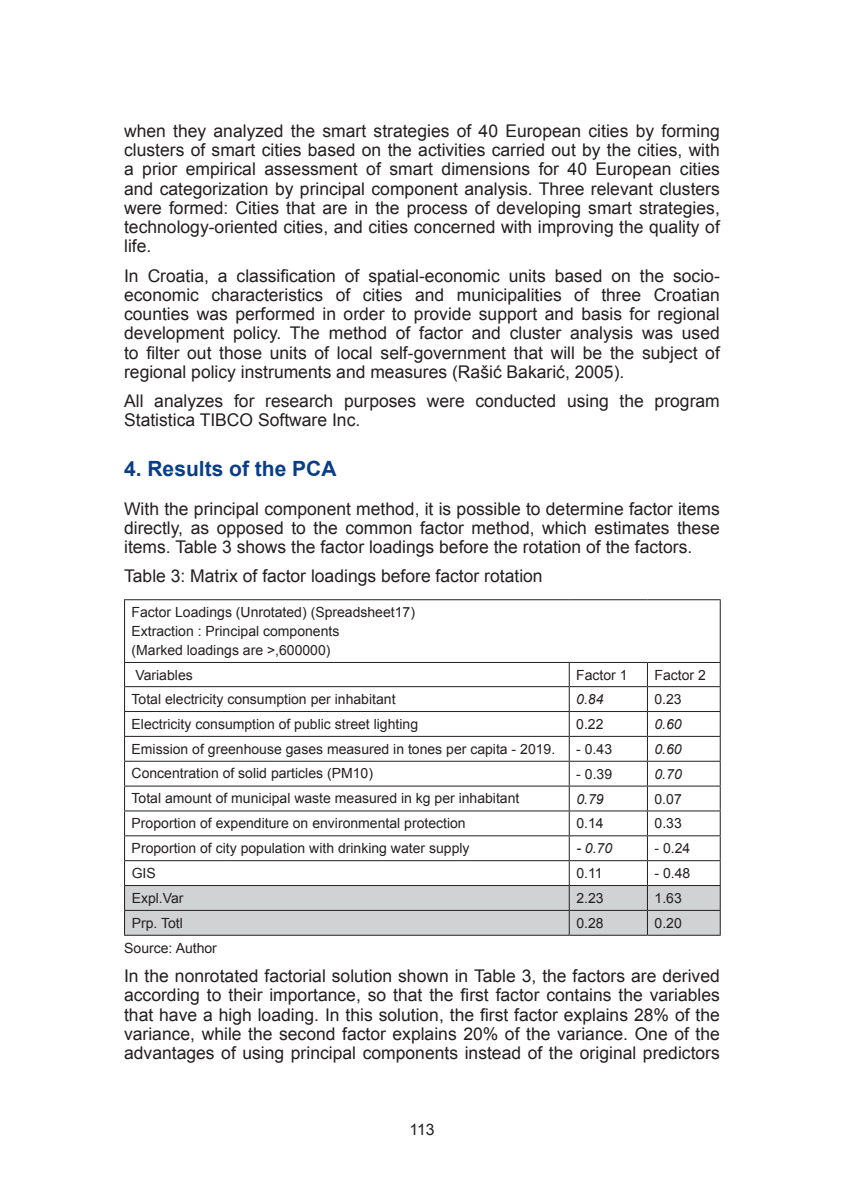
<style>
.page{position:relative;width:844px;height:1191px;background:#fff}
.page>*{position:absolute;margin:0;border:0;box-sizing:border-box;transform-origin:0 0}
.t1{font:700 21px "Arial";color:#083e89}
.t2{font:17.5px/19.2px "Arial";color:#231f20;text-align:justify}
.t3{font:15.75px "Arial";color:#231f20}
.t4{font:14px/19.2px "Arial";color:#231f20}
.t5{font:italic 14px "Arial";color:#231f20}
</style>
<div class="page">
<hr style="left:124px;top:599px;width:445px;height:1px;background:#231f20">
<hr style="left:124px;top:600px;width:1px;height:62px;background:#231f20">
<hr style="left:569px;top:599px;width:78px;height:1px;background:#231f20">
<hr style="left:647px;top:599px;width:73px;height:1px;background:#231f20">
<hr style="left:719px;top:600px;width:1px;height:62px;background:#231f20">
<hr style="left:124px;top:662px;width:445px;height:1px;background:#231f20">
<hr style="left:569px;top:662px;width:78px;height:1px;background:#231f20">
<hr style="left:647px;top:662px;width:73px;height:1px;background:#231f20">
<svg style="left:124px;top:663px;width:596px;height:271px"></svg>
<hr style="left:124px;top:934px;width:445px;height:1px;background:#231f20">
<hr style="left:569px;top:934px;width:78px;height:1px;background:#231f20">
<hr style="left:647px;top:934px;width:73px;height:1px;background:#231f20">
<p class="t2" style="left:124px;top:121px;width:597px">when they analyzed the smart strategies of 40 European cities by forming clusters of smart cities based on the activities carried out by the cities, with a prior empirical assessment of smart dimensions for 40 European cities and categorization by principal component analysis. Three relevant clusters were formed: Cities that are in the process of developing smart strategies, technology-oriented cities, and cities concerned with improving the quality of life.</p>
<p class="t2" style="left:124px;top:266px;width:597px">In Croatia, a classification of spatial-economic units based on the socio&shy;economic characteristics of cities and municipalities of three Croatian counties was performed in order to provide support and basis for regional development policy. The method of factor and cluster analysis was used to filter out those units of local self-government that will be the subject of regional policy instruments and measures (Rašić Bakarić, 2005).</p>
<p class="t2" style="left:124px;top:391px;width:597px">All analyzes for research purposes were conducted using the program<br>Statistica TIBCO Software Inc.</p>
<p class="t1" style="left:124px;top:454px;width:214px">4. Results of the PCA</p>
<p class="t2" style="left:124px;top:499px;width:597px">With the principal component method, it is possible to determine factor items directly, as opposed to the common factor method, which estimates these items. Table 3 shows the factor loadings before the rotation of the factors.</p>
<p class="t2" style="left:124px;top:567px;width:420px">Table 3: Matrix of factor loadings before factor rotation</p>
<p class="t4" style="left:131px;top:602px;width:285px">Factor Loadings (Unrotated) (Spreadsheet17)<br>Extraction : Principal components<br>(Marked loadings are &gt;,600000)</p>
<p class="t4" style="left:135px;top:665px;width:59px">Variables</p>
<p class="t4" style="left:576px;top:665px;width:53px">Factor 1</p>
<p class="t4" style="left:654px;top:665px;width:53px">Factor 2</p>
<p class="t4" style="left:131px;top:689px;width:265px">Total electricity consumption per inhabitant</p>
<p class="t5" style="left:576px;top:690px;width:29px">0.84</p>
<p class="t4" style="left:654px;top:690px;width:29px">0.23</p>
<p class="t4" style="left:131px;top:714px;width:288px">Electricity consumption of public street lighting</p>
<p class="t4" style="left:576px;top:714px;width:29px">0.22</p>
<p class="t5" style="left:654px;top:715px;width:29px">0.60</p>
<p class="t4" style="left:131px;top:739px;width:425px">Emission of greenhouse gases measured in tones per capita - 2019.</p>
<p class="t4" style="left:576px;top:739px;width:37px">- 0.43</p>
<p class="t5" style="left:654px;top:740px;width:29px">0.60</p>
<p class="t4" style="left:132px;top:764px;width:243px">Concentration of solid particles (PM10)</p>
<p class="t4" style="left:576px;top:764px;width:37px">- 0.39</p>
<p class="t5" style="left:654px;top:765px;width:29px">0.70</p>
<p class="t4" style="left:132px;top:789px;width:389px">Total amount of municipal waste measured in kg per inhabitant</p>
<p class="t5" style="left:576px;top:789px;width:29px">0.79</p>
<p class="t4" style="left:654px;top:789px;width:29px">0.07</p>
<p class="t4" style="left:132px;top:813px;width:335px">Proportion of expenditure on environmental protection</p>
<p class="t4" style="left:576px;top:814px;width:29px">0.14</p>
<p class="t4" style="left:654px;top:814px;width:29px">0.33</p>
<p class="t4" style="left:132px;top:838px;width:339px">Proportion of city population with drinking water supply</p>
<p class="t5" style="left:576px;top:839px;width:37px">- 0.70</p>
<p class="t4" style="left:654px;top:839px;width:37px">- 0.24</p>
<p class="t4" style="left:132px;top:863px;width:26px">GIS</p>
<p class="t4" style="left:576px;top:863px;width:28px">0.11</p>
<p class="t4" style="left:654px;top:863px;width:37px">- 0.48</p>
<p class="t4" style="left:132px;top:888px;width:53px">Expl.Var</p>
<p class="t4" style="left:576px;top:888px;width:29px">2.23</p>
<p class="t4" style="left:654px;top:888px;width:29px">1.63</p>
<p class="t4" style="left:132px;top:913px;width:53px">Prp. Totl</p>
<p class="t4" style="left:576px;top:913px;width:29px">0.28</p>
<p class="t4" style="left:654px;top:913px;width:29px">0.20</p>
<p class="t4" style="left:124px;top:938px;width:94px">Source: Author</p>
<p class="t2" style="left:124px;top:966px;width:597px">In the nonrotated factorial solution shown in Table 3, the factors are derived according to their importance, so that the first factor contains the variables that have a high loading. In this solution, the first factor explains 28% of the variance, while the second factor explains 20% of the variance. One of the advantages of using principal components instead of the original predictors</p>
<p class="t3" style="left:409px;top:1118px;width:27px">113</p>
</div>
